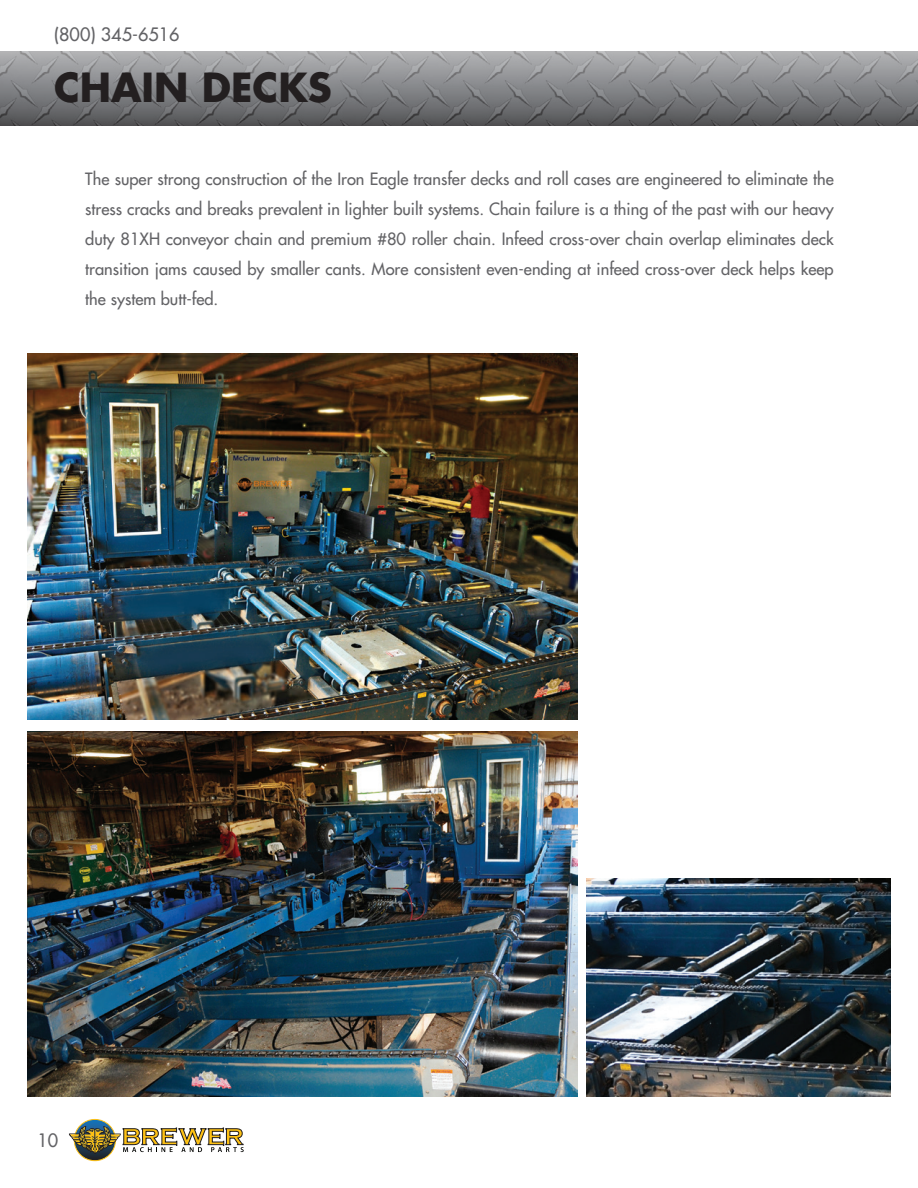
<style>
.page{position:relative;width:918px;height:1188px;background:#fff}
.page>*{position:absolute;margin:0;border:0;box-sizing:border-box;transform-origin:0 0}
.t1{font:700 39px "Futura";color:#231f20}
.t2{font:18px "Futura";color:#636366}
.t3{font:16.5px/30px "Futura";color:#636366;text-align:justify}
</style>
<div class="page">
<svg style="left:74px;top:1119px;width:42px;height:42px"></svg>
<div style="left:74px;top:1119px;width:42px;height:42px;border:1px solid #fdc115;border-radius:50%"></div>
<svg style="left:69px;top:1126px;width:175px;height:28px"></svg>
<img style="left:0;top:51px;width:918px;height:75px">
<img style="left:27px;top:731px;width:550px;height:366px">
<img style="left:27px;top:354px;width:550px;height:365px">
<img style="left:586px;top:879px;width:305px;height:218px">
<p class="t2" style="left:54px;top:23px;width:127px">(800) 345-6516</p>
<p class="t1" style="left:54px;top:60px;width:279px">CHAIN DECKS</p>
<p class="t3" style="left:85px;top:164px;width:750px">The super strong construction of the Iron Eagle transfer decks and roll cases are engineered to eliminate the stress cracks and breaks prevalent in lighter built systems. Chain failure is a thing of the past with our heavy duty 81XH conveyor chain and premium #80 roller chain. Infeed cross-over chain overlap eliminates deck transition jams caused by smaller cants. More consistent even-ending at infeed cross-over deck helps keep the system butt-fed.</p>
<p class="t2" style="left:38px;top:1128px;width:22px">10</p>
</div>
